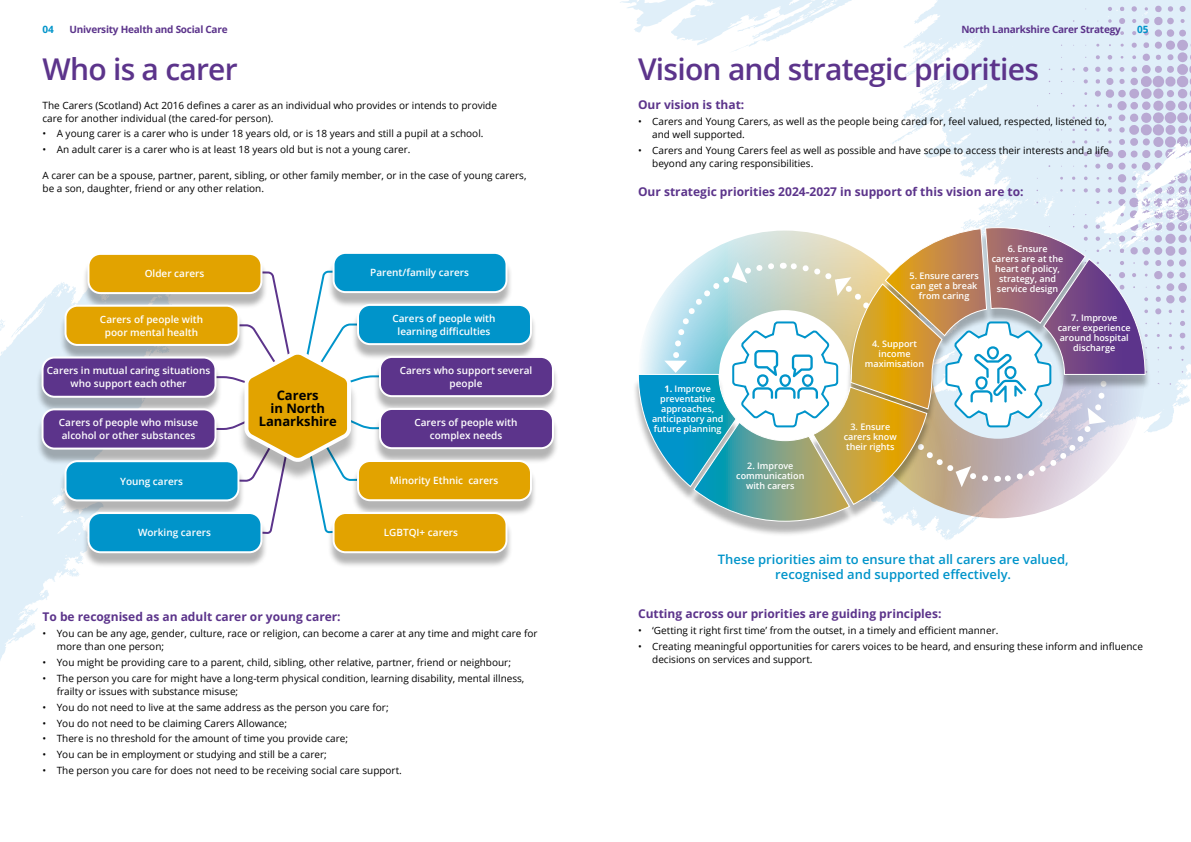
<style>
.page{position:relative;width:1191px;height:842px;background:#fff}
.page>*{position:absolute;margin:0;border:0;box-sizing:border-box;transform-origin:0 0}
.t1{font:600 30px "Open Sans";letter-spacing:-.025em;color:#5c348b}
.t2{font:600 13px/15px "Open Sans";color:#0094ca;text-align:center}
.t3{font:700 13px/13px "Open Sans";color:#000;text-align:center}
.t4{font:700 12px "Open Sans";color:#5c348b}
.t5{font:10px/13px "Open Sans";color:#000}
.t6{font:600 10px/13px "Open Sans";color:#fff;text-align:center}
.t7{font:700 10px "Open Sans";letter-spacing:-.025em;color:#5c348b}
.t8{font:700 10px "Open Sans";color:#0094ca}
.t9{font:600 9px/10px "Open Sans";color:#fff;text-align:center}
.s1{font-weight:700}
</style>
<div class="page">
<svg style="left:0;top:282px;width:82px;height:379px;fill:#e0eff9"></svg>
<svg style="left:620px;top:0;width:571px;height:540px"></svg>
<div style="left:82px;top:257px;width:186px;height:52px;background:#000;opacity:.3"></div>
<div style="left:88px;top:254px;width:173px;height:39px;background:#e2a300;border-radius:12px"></div>
<div style="left:87px;top:253px;width:175px;height:41px;border:2px solid #fff;border-radius:12px"></div>
<div style="left:59px;top:309px;width:186px;height:52px;background:#000;opacity:.3"></div>
<div style="left:65px;top:306px;width:173px;height:39px;background:#e2a300;border-radius:12px"></div>
<div style="left:64px;top:305px;width:175px;height:41px;border:2px solid #fff;border-radius:12px"></div>
<div style="left:36px;top:361px;width:186px;height:52px;background:#000;opacity:.3"></div>
<div style="left:43px;top:358px;width:172px;height:39px;background:#5c348b;border-radius:12px"></div>
<div style="left:42px;top:357px;width:174px;height:41px;border:2px solid #fff;border-radius:12px"></div>
<div style="left:36px;top:413px;width:186px;height:52px;background:#000;opacity:.3"></div>
<div style="left:43px;top:409px;width:172px;height:40px;background:#5c348b;border-radius:12px"></div>
<div style="left:42px;top:408px;width:174px;height:42px;border:2px solid #fff;border-radius:12px"></div>
<div style="left:59px;top:465px;width:186px;height:52px;background:#000;opacity:.3"></div>
<div style="left:65px;top:461px;width:173px;height:39px;background:#0094ca;border-radius:12px"></div>
<div style="left:64px;top:460px;width:175px;height:41px;border:2px solid #fff;border-radius:12px"></div>
<div style="left:82px;top:516px;width:186px;height:53px;background:#000;opacity:.3"></div>
<div style="left:88px;top:513px;width:173px;height:39px;background:#0094ca;border-radius:12px"></div>
<div style="left:87px;top:512px;width:175px;height:41px;border:2px solid #fff;border-radius:12px"></div>
<div style="left:327px;top:256px;width:186px;height:52px;background:#000;opacity:.3"></div>
<div style="left:333px;top:253px;width:173px;height:39px;background:#0094ca;border-radius:12px"></div>
<div style="left:332px;top:252px;width:175px;height:41px;border:2px solid #fff;border-radius:12px"></div>
<div style="left:351px;top:308px;width:186px;height:52px;background:#000;opacity:.3"></div>
<div style="left:358px;top:305px;width:173px;height:39px;background:#0094ca;border-radius:12px"></div>
<div style="left:357px;top:304px;width:175px;height:41px;border:2px solid #fff;border-radius:12px"></div>
<div style="left:373px;top:360px;width:186px;height:53px;background:#000;opacity:.3"></div>
<div style="left:380px;top:357px;width:173px;height:39px;background:#5c348b;border-radius:12px"></div>
<div style="left:379px;top:356px;width:175px;height:41px;border:2px solid #fff;border-radius:12px"></div>
<div style="left:373px;top:412px;width:186px;height:53px;background:#000;opacity:.3"></div>
<div style="left:380px;top:409px;width:173px;height:39px;background:#5c348b;border-radius:12px"></div>
<div style="left:379px;top:408px;width:175px;height:41px;border:2px solid #fff;border-radius:12px"></div>
<div style="left:351px;top:464px;width:186px;height:53px;background:#000;opacity:.3"></div>
<div style="left:358px;top:461px;width:173px;height:39px;background:#e2a300;border-radius:12px"></div>
<div style="left:357px;top:460px;width:175px;height:41px;border:2px solid #fff;border-radius:12px"></div>
<div style="left:327px;top:516px;width:186px;height:53px;background:#000;opacity:.3"></div>
<div style="left:333px;top:513px;width:173px;height:39px;background:#e2a300;border-radius:12px"></div>
<div style="left:332px;top:512px;width:175px;height:41px;border:2px solid #fff;border-radius:12px"></div>
<svg style="left:212px;top:270px;width:172px;height:264px"></svg>
<div style="left:632px;top:231px;width:519px;height:306px;background:#000;opacity:.3"></div>
<svg style="left:637px;top:227px;width:509px;height:295px"></svg>
<svg style="left:664px;top:260px;width:446px;height:227px"></svg>
<p class="t7" style="left:69px;top:23px;width:160px">University Health and Social Care</p>
<p class="t7" style="left:961px;top:23px;width:161px">North Lanarkshire Carer Strategy</p>
<p class="t8" style="left:43px;top:23px;width:13px">04</p>
<p class="t8" style="left:1137px;top:23px;width:13px">05</p>
<h1 class="t1" style="left:43px;top:48px;width:197px">Who is a carer</h1>
<p class="t5" style="left:43px;top:98px;width:456px">The Carers (Scotland) Act 2016 defines a carer as an individual who provides or intends to provide care for another individual (the cared-for person).</p>
<p class="t5" style="left:43px;top:127px;width:442px">• A young carer is a carer who is under 18 years old, or is 18 years and still a pupil at a school.</p>
<p class="t5" style="left:43px;top:143px;width:369px">• An adult carer is a carer who is at least 18 years old but is not a young carer.</p>
<p class="t5" style="left:43px;top:169px;width:485px">A carer can be a spouse, partner, parent, sibling, or other family member, or in the case of young carers, be a son, daughter, friend or any other relation.</p>
<h1 class="t1" style="left:638px;top:48px;width:402px">Vision and strategic priorities</h1>
<p class="t4" style="left:638px;top:96px;width:108px">Our vision is that:</p>
<p class="t5" style="left:652px;top:114px;width:456px;text-indent:-14px">• Carers and Young Carers, as well as the people being cared for, feel valued, respected, listened to, and well supported.</p>
<p class="t5" style="left:652px;top:143px;width:458px;text-indent:-14px">• Carers and Young Carers feel as well as possible and have scope to access their interests and a life beyond any caring responsibilities.</p>
<p class="t4" style="left:638px;top:183px;width:387px">Our strategic priorities 2024-2027 in support of this vision are to:</p>
<p class="t6" style="left:145px;top:267px;width:61px">Older carers</p>
<p class="t6" style="left:100px;top:312px;width:105px">Carers of people with poor mental health</p>
<p class="t6" style="left:47px;top:364px;width:165px">Carers in mutual caring situations who support each other</p>
<p class="t6" style="left:59px;top:416px;width:141px;text-align:left">Carers of people who misuse alcohol or other substances</p>
<p class="t6" style="left:120px;top:474px;width:64px">Young carers</p>
<p class="t6" style="left:138px;top:526px;width:74px">Working carers</p>
<p class="t6" style="left:370px;top:266px;width:100px">Parent/family carers</p>
<p class="t6" style="left:392px;top:311px;width:105px">Carers of people with learning difficulties</p>
<p class="t6" style="left:400px;top:364px;width:134px">Carers who support several people</p>
<p class="t6" style="left:414px;top:416px;width:105px">Carers of people with complex needs</p>
<p class="t6" style="left:390px;top:474px;width:110px">Minority Ethnic carers</p>
<h2 class="t3" style="left:259px;top:389px;width:80px">Carers<br>in North<br>Lanarkshire</h2>
<p class="t9" style="left:652px;top:384px;width:73px"><span class="s1">1.</span> Improve preventative approaches, anticipatory and future planning</p>
<p class="t9" style="left:736px;top:460px;width:70px">2. Improve communication with carers</p>
<p class="t6" style="left:384px;top:526px;width:76px">LGBTQI+ carers</p>
<p class="t9" style="left:909px;top:270px;width:71px">5. Ensure carers can get a break from caring</p>
<p class="t9" style="left:865px;top:339px;width:61px">4. Support income maximisation</p>
<p class="t9" style="left:991px;top:244px;width:73px">6. Ensure<br>carers are at the heart of policy, strategy, and service design</p>
<p class="t9" style="left:1057px;top:312px;width:74px">7. Improve<br>carer experience around hospital discharge</p>
<p class="t9" style="left:843px;top:422px;width:55px">3. Ensure carers know their rights</p>
<p class="t4" style="left:43px;top:609px;width:300px">To be recognised as an adult carer or young carer:</p>
<p class="t5" style="left:57px;top:627px;width:482px;text-indent:-14px">• You can be any age, gender, culture, race or religion, can become a carer at any time and might care for more than one person;</p>
<p class="t5" style="left:43px;top:656px;width:470px">• You might be providing care to a parent, child, sibling, other relative, partner, friend or neighbour;</p>
<p class="t5" style="left:57px;top:671px;width:469px;text-indent:-14px">• The person you care for might have a long-term physical condition, learning disability, mental illness, frailty or issues with substance misuse;</p>
<p class="t5" style="left:43px;top:700px;width:348px">• You do not need to live at the same address as the person you care for;</p>
<p class="t5" style="left:43px;top:716px;width:246px">• You do not need to be claiming Carers Allowance;</p>
<p class="t5" style="left:43px;top:732px;width:307px">• There is no threshold for the amount of time you provide care;</p>
<p class="t5" style="left:43px;top:748px;width:286px">• You can be in employment or studying and still be a carer;</p>
<p class="t5" style="left:43px;top:764px;width:361px">• The person you care for does not need to be receiving social care support.</p>
<h2 class="t2" style="left:718px;top:552px;width:352px">These priorities aim to ensure that all carers are valued, recognised and supported effectively.</h2>
<p class="t4" style="left:638px;top:606px;width:305px">Cutting across our priorities are guiding principles:</p>
<p class="t5" style="left:638px;top:624px;width:362px">• ‘Getting it right first time’ from the outset, in a timely and efficient manner.</p>
<p class="t5" style="left:652px;top:640px;width:492px;text-indent:-14px">• Creating meaningful opportunities for carers voices to be heard, and ensuring these inform and influence decisions on services and support.</p>
</div>
